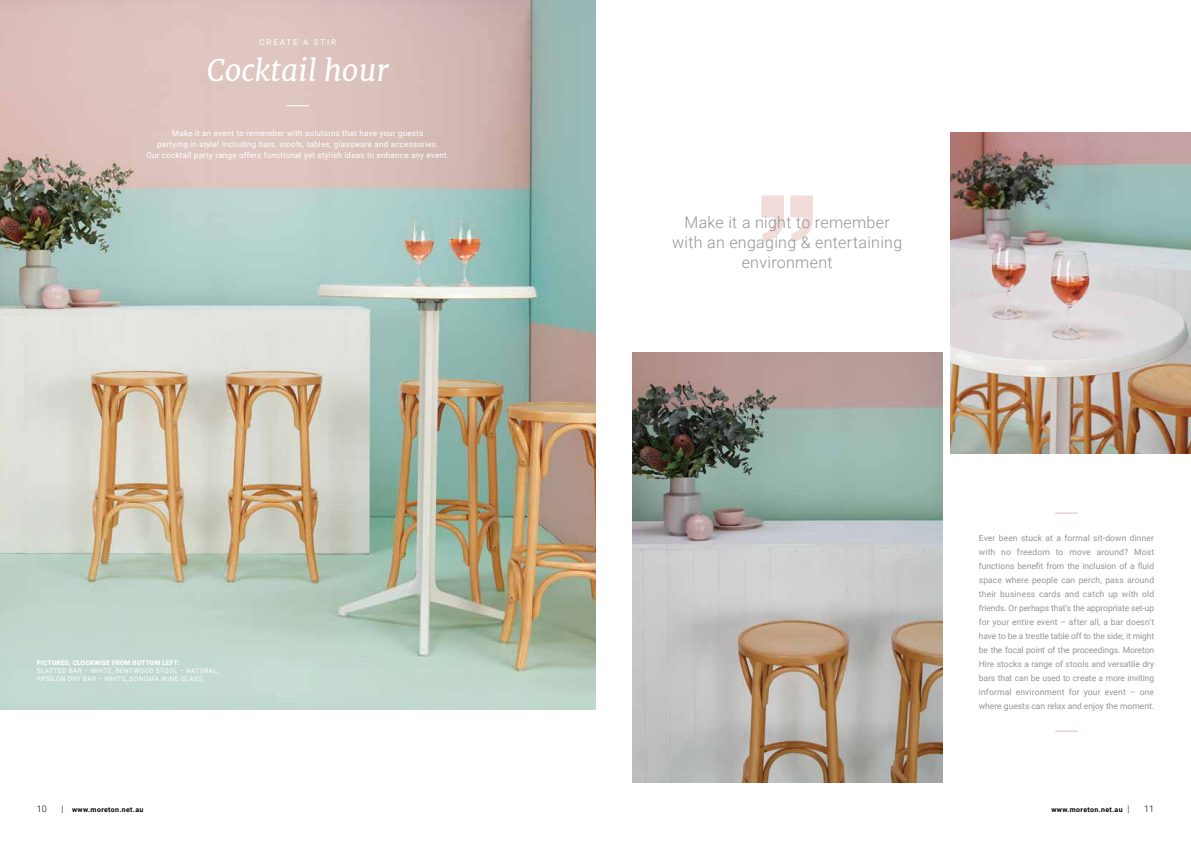
<style>
.page{position:relative;width:1191px;height:842px;background:#fff}
.page>*{position:absolute;margin:0;border:0;box-sizing:border-box;transform-origin:0 0}
.t1{font:italic 30px "Merriweather";color:#fff}
.t2{font:300 16px/20px "Roboto";letter-spacing:.02em;color:#939598;text-align:center}
.t3{font:300 9px "Roboto";color:#000}
.t4{font:8.5px/14px "Roboto";color:#939598;text-align:justify}
.t5{font:8px/11px "Roboto";letter-spacing:.03em;color:#fff;text-align:center}
.t6{font:8px "Roboto";letter-spacing:.235em;color:#fff}
.t7{font:700 7px "Roboto";letter-spacing:.05em;color:#000}
.t8{font:6.5px/8px "Roboto";letter-spacing:.065em;color:#fff}
.t9{font:900 6.5px "Roboto";letter-spacing:.03em;color:#fff}
.s1{font-weight:300;font-size:9px}
</style>
<div class="page">
<img style="left:0;top:0;width:595px;height:709px">
<img style="left:632px;top:352px;width:310px;height:430px">
<img style="left:950px;top:133px;width:241px;height:320px">
<svg style="left:286px;top:105px;width:23px;height:1px"></svg>
<svg style="left:1055px;top:513px;width:22px;height:1px"></svg>
<svg style="left:1055px;top:731px;width:22px;height:1px"></svg>
<svg style="left:761px;top:195px;width:52px;height:47px"></svg>
<p class="t6" style="left:259px;top:37px;width:78px">CREATE A STIR</p>
<h1 class="t1" style="left:207px;top:52px;width:183px">Cocktail hour</h1>
<p class="t5" style="left:146px;top:128px;width:304px">Make it an event to remember with solutions that have your guests<br>partying in style! Including bars, stools, tables, glassware and accessories.<br>Our cocktail party range offers functional yet stylish ideas to enhance any event.</p>
<p class="t9" style="left:37px;top:658px;width:145px">PICTURED, CLOCKWISE FROM BOTTOM LEFT:</p>
<p class="t8" style="left:37px;top:667px;width:183px">SLATTED BAR – WHITE, BENTWOOD STOOL – NATURAL,<br>YPSILON DRY BAR – WHITE, SONOMA WINE GLASS</p>
<h2 class="t2" style="left:672px;top:212px;width:232px">Make it a night to remember with an engaging &amp; entertaining environment</h2>
<p class="t4" style="left:979px;top:531px;width:177px">Ever been stuck at a formal sit-down dinner with no freedom to move around? Most functions benefit from the inclusion of a fluid space where people can perch, pass around their business cards and catch up with old friends. Or perhaps that’s the appropriate set-up for your entire event – after all, a bar doesn’t have to be a trestle table off to the side; it might be the focal point of the proceedings. Moreton Hire stocks a range of stools and versatile dry bars that can be used to create a more inviting informal environment for your event – one where guests can relax and enjoy the moment.</p>
<p class="t3" style="left:37px;top:803px;width:11px">10</p>
<p class="t7" style="left:62px;top:804px;width:83px"><span class="s1">|</span> www.moreton.net.au</p>
<p class="t7" style="left:1051px;top:804px;width:79px">www.moreton.net.au <span class="s1">|</span></p>
<p class="t3" style="left:1144px;top:802px;width:11px">11</p>
</div>
